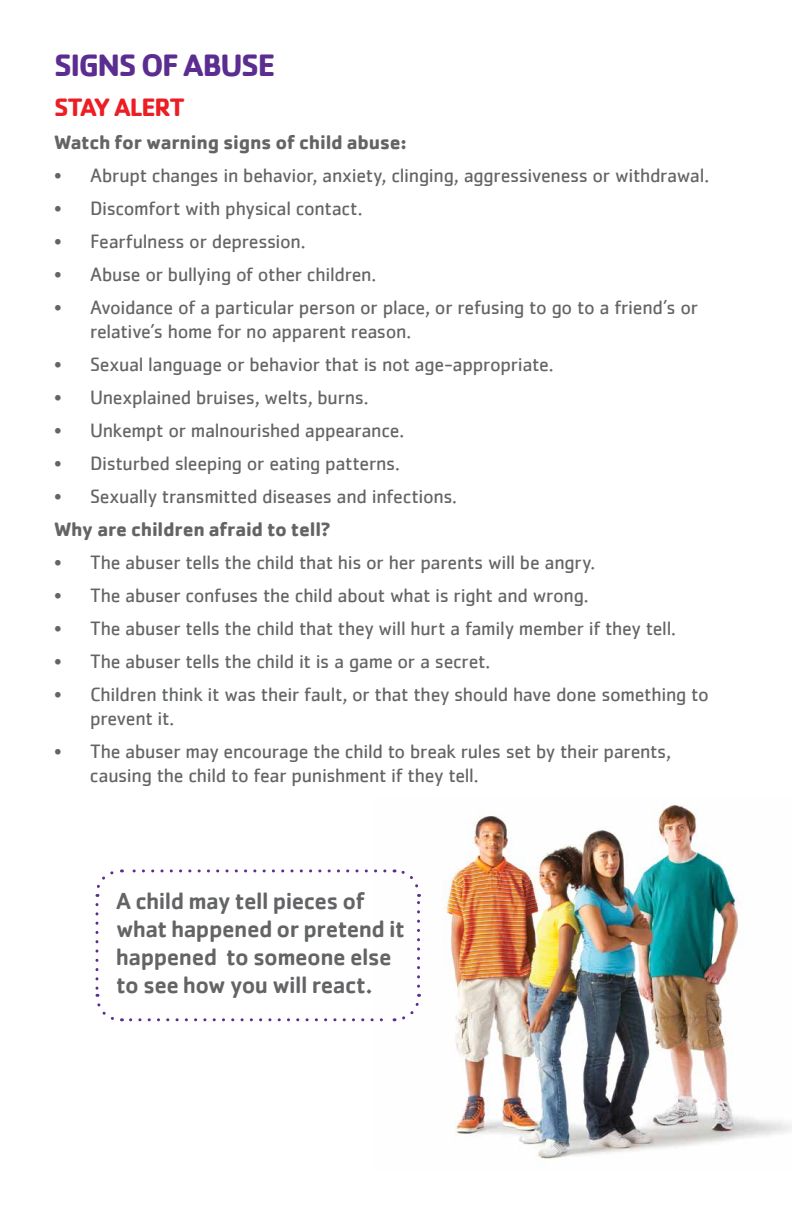
<style>
.page{position:relative;width:792px;height:1224px;background:#fff}
.page>*{position:absolute;margin:0;border:0;box-sizing:border-box;transform-origin:0 0}
.t1{font:700 32px "Cachet";letter-spacing:-.05em;color:#5c2d91}
.t2{font:700 26px "Cachet";letter-spacing:-.045em;color:#ed1d24}
.t3{font:500 24px/28px "Cachet";letter-spacing:-.02em;color:#636466}
.t4{font:20px/24px "Cachet";letter-spacing:-.015em;color:#636466}
.t5{font:700 20px "Cachet";letter-spacing:-.01em;color:#636466}
</style>
<div class="page">
<img style="left:385px;top:805px;width:407px;height:355px">
<svg style="left:95px;top:905px;width:27px;height:117px"></svg>
<svg style="left:131px;top:994px;width:291px;height:28px"></svg>
<svg style="left:394px;top:868px;width:27px;height:118px"></svg>
<svg style="left:95px;top:869px;width:290px;height:28px"></svg>
<h1 class="t1" style="left:54px;top:45px;width:223px">SIGNS OF ABUSE</h1>
<h2 class="t2" style="left:54px;top:91px;width:133px">STAY ALERT</h2>
<p class="t5" style="left:54px;top:130px;width:354px">Watch for warning signs of child abuse:</p>
<p class="t4" style="left:54px;top:163px;width:657px">• Abrupt changes in behavior, anxiety, clinging, aggressiveness or withdrawal.</p>
<p class="t4" style="left:54px;top:196px;width:310px">• Discomfort with physical contact.</p>
<p class="t4" style="left:54px;top:229px;width:253px">• Fearfulness or depression.</p>
<p class="t4" style="left:54px;top:262px;width:324px">• Abuse or bullying of other children.</p>
<p class="t4" style="left:90px;top:295px;width:610px;text-indent:-36px">• Avoidance of a particular person or place, or refusing to go to a friend’s or relative’s home for no apparent reason.</p>
<p class="t4" style="left:54px;top:352px;width:501px">• Sexual language or behavior that is not age-appropriate.</p>
<p class="t4" style="left:54px;top:385px;width:316px">• Unexplained bruises, welts, burns.</p>
<p class="t4" style="left:54px;top:418px;width:352px">• Unkempt or malnourished appearance.</p>
<p class="t4" style="left:54px;top:451px;width:347px">• Disturbed sleeping or eating patterns.</p>
<p class="t4" style="left:54px;top:484px;width:405px">• Sexually transmitted diseases and infections.</p>
<p class="t5" style="left:54px;top:517px;width:278px">Why are children afraid to tell?</p>
<p class="t4" style="left:54px;top:550px;width:543px">• The abuser tells the child that his or her parents will be angry.</p>
<p class="t4" style="left:54px;top:583px;width:536px">• The abuser confuses the child about what is right and wrong.</p>
<p class="t4" style="left:54px;top:616px;width:624px">• The abuser tells the child that they will hurt a family member if they tell.</p>
<p class="t4" style="left:54px;top:649px;width:438px">• The abuser tells the child it is a game or a secret.</p>
<p class="t4" style="left:90px;top:682px;width:620px;text-indent:-36px">• Children think it was their fault, or that they should have done something to prevent it.</p>
<p class="t4" style="left:90px;top:739px;width:583px;text-indent:-36px">• The abuser may encourage the child to break rules set by their parents, causing the child to fear punishment if they tell.</p>
<p class="t3" style="left:116px;top:887px;width:290px">A child may tell pieces of what happened or pretend it happened to someone else to see how you will react.</p>
</div>
